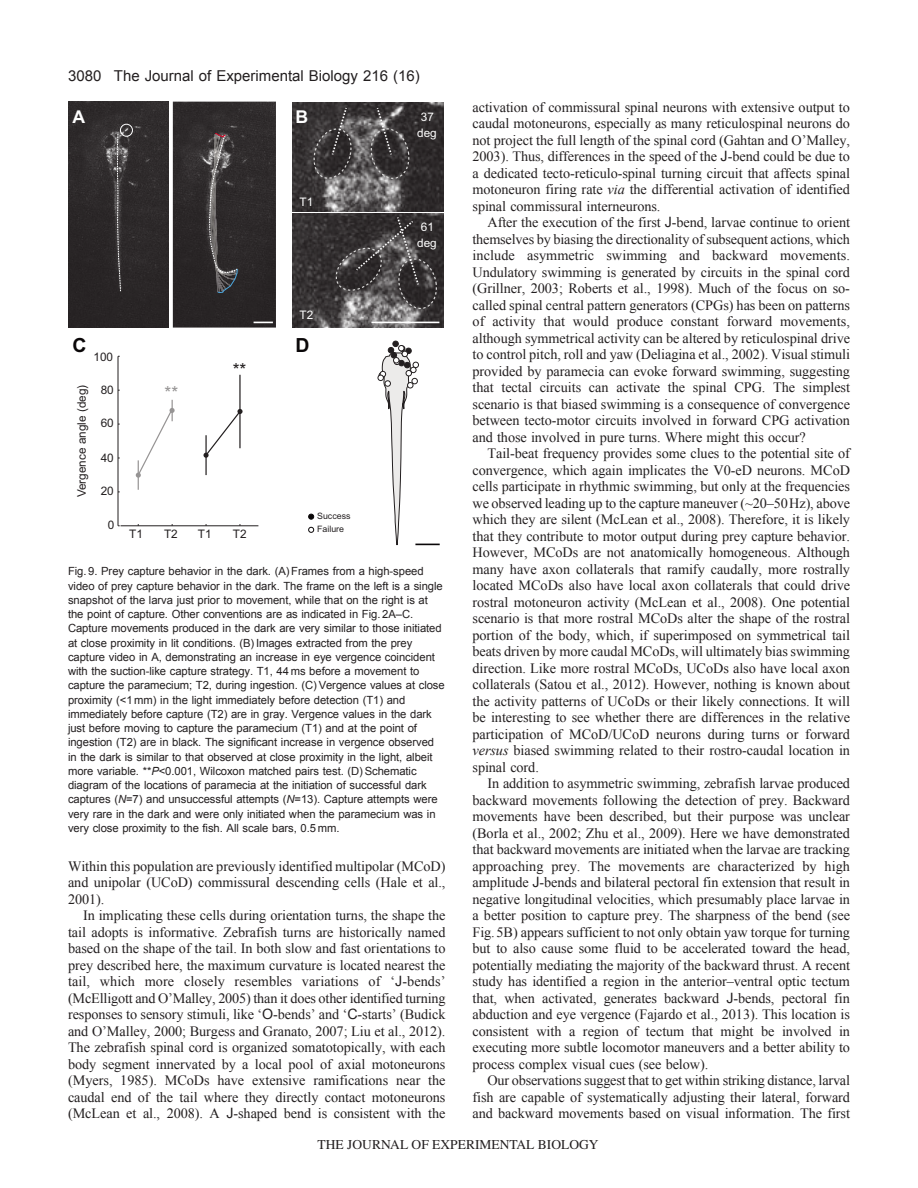
<style>
.page{position:relative;width:918px;height:1188px;background:#fff}
.page>*{position:absolute;margin:0;border:0;box-sizing:border-box;transform-origin:0 0}
.t1{font:700 19.5px "Arial";color:#0a0708}
.t2{font:700 17.7px "Arial";color:#fff}
.t3{font:17.7px "Arial";color:#969494}
.t4{font:17.7px "Arial";color:#231f20}
.t5{font:15px "Arial";color:#231f20}
.t6{font:14.25px/16.5px "Times New Roman";letter-spacing:-.005em;color:#231f20;text-align:justify}
.t7{font:13.5px "Times";color:#231f20}
.t8{font:11.7px "Arial";color:#231f20}
.t9{font:11.7px/15.6px "Arial";color:#fff;text-align:center}
.t10{font:11.25px/14.2px "Arial";letter-spacing:-.005em;color:#231f20}
.t11{font:8.85px/13px "Arial";color:#231f20}
.s1{font-style:italic}
.s2{font-family:"Arial"}
</style>
<div class="page">
<svg style="left:308px;top:514px;width:6px;height:6px"></svg>
<svg style="left:308px;top:527px;width:6px;height:6px"></svg>
<img style="left:292px;top:213px;width:152px;height:115px">
<hr style="left:371px;top:322px;width:68px;height:1px;background:#fff">
<img style="left:68px;top:102px;width:101px;height:226px">
<img style="left:173px;top:102px;width:103px;height:226px">
<img style="left:292px;top:102px;width:152px;height:109px">
<svg style="left:209px;top:132px;width:29px;height:161px;background:#484546"></svg>
<svg style="left:117px;top:133px;width:4px;height:159px"></svg>
<div style="left:120px;top:124px;width:13px;height:13px;border:1px solid #fff;border-radius:50%"></div>
<svg style="left:254px;top:322px;width:19px;height:1px"></svg>
<svg style="left:312px;top:108px;width:126px;height:202px;background:#4a4747"></svg>
<hr style="left:118px;top:356px;width:1px;height:170px;background:#231f20">
<hr style="left:121px;top:525px;width:137px;height:1px;background:#231f20">
<svg style="left:204px;top:409px;width:39px;height:49px"></svg>
<svg style="left:136px;top:400px;width:39px;height:78px"></svg>
<hr style="left:138px;top:460px;width:1px;height:30px;background:#969494">
<hr style="left:239px;top:375px;width:2px;height:73px;background:#231f20">
<hr style="left:205px;top:435px;width:2px;height:40px;background:#231f20">
<svg style="left:378px;top:341px;width:62px;height:205px"></svg>
<p class="t5" style="left:68px;top:67px;width:35px">3080</p>
<p class="t5" style="left:114px;top:67px;width:307px">The Journal of Experimental Biology 216 (16)</p>
<p class="t2" style="left:73px;top:106px;width:14px">A</p>
<p class="t2" style="left:295px;top:106px;width:14px">B</p>
<p class="t9" style="left:300px;top:196px;width:15px">T1</p>
<p class="t9" style="left:300px;top:308px;width:15px">T2</p>
<h1 class="t1" style="left:72px;top:333px;width:16px">C</h1>
<h1 class="t1" style="left:295px;top:333px;width:16px">D</h1>
<p class="t8" style="left:93px;top:353px;width:21px">100</p>
<p class="t4" style="left:233px;top:363px;width:15px">**</p>
<p class="t8" style="left:78px;top:497px;width:114px;rotate:-90deg">Vergence angle (deg)</p>
<p class="t3" style="left:165px;top:386px;width:15px">**</p>
<p class="t8" style="left:101px;top:386px;width:15px">80</p>
<p class="t8" style="left:101px;top:419px;width:15px">60</p>
<p class="t8" style="left:101px;top:454px;width:15px">40</p>
<p class="t8" style="left:101px;top:487px;width:15px">20</p>
<p class="t9" style="left:417px;top:110px;width:21px">37 deg</p>
<p class="t9" style="left:417px;top:221px;width:21px">61 deg</p>
<p class="t11" style="left:317px;top:510px;width:35px">Success<br>Failure</p>
<p class="t8" style="left:108px;top:521px;width:8px">0</p>
<p class="t8" style="left:164px;top:529px;width:15px">T2</p>
<p class="t8" style="left:198px;top:529px;width:15px">T1</p>
<p class="t8" style="left:233px;top:529px;width:15px">T2</p>
<p class="t10" style="left:68px;top:564px;width:378px">Fig. 9. Prey capture behavior in the dark. (A) Frames from a high-speed video of prey capture behavior in the dark. The frame on the left is a single snapshot of the larva just prior to movement, while that on the right is at the point of capture. Other conventions are as indicated in Fig. 2A–C.<br>Capture movements produced in the dark are very similar to those initiated at close proximity in lit conditions. (B) Images extracted from the prey capture video in A, demonstrating an increase in eye vergence coincident with the suction-like capture strategy. T1, 44 ms before a movement to capture the paramecium; T2, during ingestion. (C) Vergence values at close proximity (&lt;1 mm) in the light immediately before detection (T1) and immediately before capture (T2) are in gray. Vergence values in the dark just before moving to capture the paramecium (T1) and at the point of ingestion (T2) are in black. The significant increase in vergence observed in the dark is similar to that observed at close proximity in the light, albeit more variable. **<span class="s1">P</span>&lt;0.001, Wilcoxon matched pairs test. (D) Schematic diagram of the locations of paramecia at the initiation of successful dark captures (<span class="s1">N</span>=7) and unsuccessful attempts (<span class="s1">N</span>=13). Capture attempts were very rare in the dark and were only initiated when the paramecium was in very close proximity to the fish. All scale bars, 0.5 mm.</p>
<p class="t8" style="left:129px;top:529px;width:15px">T1</p>
<p class="t6" style="left:68px;top:858px;width:379px">Within this population are previously identified multipolar (MCoD) and unipolar (UCoD) commissural descending cells (Hale et al., 2001).</p>
<p class="t6" style="left:68px;top:907px;width:379px;text-indent:15px">In implicating these cells during orientation turns, the shape the tail adopts is informative. Zebrafish turns are historically named based on the shape of the tail. In both slow and fast orientations to prey described here, the maximum curvature is located nearest the tail, which more closely resembles variations of ‘<span class="s2">J</span>-bends’ (McElligott and O’Malley, 2005) than it does other identified turning responses to sensory stimuli, like ‘<span class="s2">O</span>-bends’ and ‘<span class="s2">C</span>-starts’ (Budick and O’Malley, 2000; Burgess and Granato, 2007; Liu et al., 2012).<br>The zebrafish spinal cord is organized somatotopically, with each body segment innervated by a local pool of axial motoneurons (Myers, 1985). MCoDs have extensive ramifications near the caudal end of the tail where they directly contact motoneurons (McLean et al., 2008). A <span class="s2">J</span>-shaped bend is consistent with the</p>
<p class="t6" style="left:472px;top:99px;width:379px">activation of commissural spinal neurons with extensive output to caudal motoneurons, especially as many reticulospinal neurons do not project the full length of the spinal cord (Gahtan and O’Malley, 2003). Thus, differences in the speed of the <span class="s2">J</span>-bend could be due to a dedicated tecto-reticulo-spinal turning circuit that affects spinal motoneuron firing rate <span class="s1">via</span> the differential activation of identified spinal commissural interneurons.</p>
<p class="t6" style="left:473px;top:214px;width:379px;text-indent:15px">After the execution of the first <span class="s2">J</span>-bend, larvae continue to orient themselves by biasing the directionality of subsequent actions, which include asymmetric swimming and backward movements.<br>Undulatory swimming is generated by circuits in the spinal cord (Grillner, 2003; Roberts et al., 1998). Much of the focus on so&shy;called spinal central pattern generators (CPGs) has been on patterns of activity that would produce constant forward movements, although symmetrical activity can be altered by reticulospinal drive to control pitch, roll and yaw (Deliagina et al., 2002). Visual stimuli provided by paramecia can evoke forward swimming, suggesting that tectal circuits can activate the spinal CPG. The simplest scenario is that biased swimming is a consequence of convergence between tecto-motor circuits involved in forward CPG activation and those involved in pure turns. Where might this occur?</p>
<p class="t6" style="left:473px;top:445px;width:379px;text-indent:15px">Tail-beat frequency provides some clues to the potential site of convergence, which again implicates the V0-eD neurons. MCoD cells participate in rhythmic swimming, but only at the frequencies we observed leading up to the capture maneuver (~20–50Hz), above which they are silent (McLean et al., 2008). Therefore, it is likely that they contribute to motor output during prey capture behavior.<br>However, MCoDs are not anatomically homogeneous. Although many have axon collaterals that ramify caudally, more rostrally located MCoDs also have local axon collaterals that could drive rostral motoneuron activity (McLean et al., 2008). One potential scenario is that more rostral MCoDs alter the shape of the rostral portion of the body, which, if superimposed on symmetrical tail beats driven by more caudal MCoDs, will ultimately bias swimming direction. Like more rostral MCoDs, UCoDs also have local axon collaterals (Satou et al., 2012). However, nothing is known about the activity patterns of UCoDs or their likely connections. It will be interesting to see whether there are differences in the relative participation of MCoD/UCoD neurons during turns or forward <span class="s1">versus</span> biased swimming related to their rostro-caudal location in spinal cord.</p>
<p class="t6" style="left:473px;top:775px;width:379px;text-indent:15px">In addition to asymmetric swimming, zebrafish larvae produced backward movements following the detection of prey. Backward movements have been described, but their purpose was unclear (Borla et al., 2002; Zhu et al., 2009). Here we have demonstrated that backward movements are initiated when the larvae are tracking approaching prey. The movements are characterized by high amplitude <span class="s2">J</span>-bends and bilateral pectoral fin extension that result in negative longitudinal velocities, which presumably place larvae in a better position to capture prey. The sharpness of the bend (see Fig.5B) appears sufficient to not only obtain yaw torque for turning but to also cause some fluid to be accelerated toward the head, potentially mediating the majority of the backward thrust. A recent study has identified a region in the anterior–ventral optic tectum that, when activated, generates backward <span class="s2">J</span>-bends, pectoral fin abduction and eye vergence (Fajardo et al., 2013). This location is consistent with a region of tectum that might be involved in executing more subtle locomotor maneuvers and a better ability to process complex visual cues (see below).</p>
<p class="t6" style="left:473px;top:1072px;width:379px;text-indent:15px">Our observations suggest that to get within striking distance, larval fish are capable of systematically adjusting their lateral, forward and backward movements based on visual information. The first</p>
<p class="t7" style="left:318px;top:1137px;width:282px">THE JOURNAL OF EXPERIMENTAL BIOLOGY</p>
</div>
